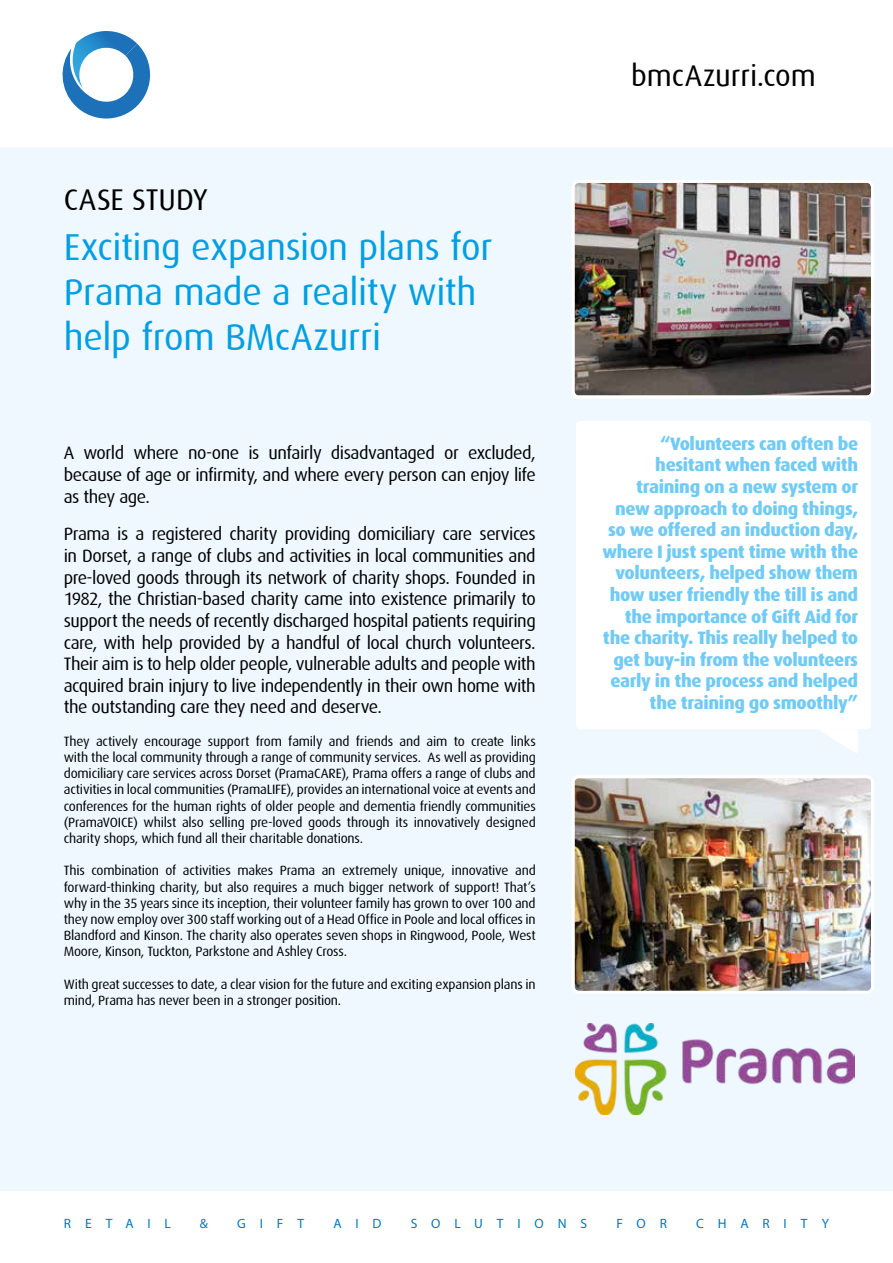
<style>
.page{position:relative;width:893px;height:1263px;background:#fff}
.page>*{position:absolute;margin:0;border:0;box-sizing:border-box;transform-origin:0 0}
.t1{font:37.5px/45px "Dax";letter-spacing:-.01em;color:#009fe3}
.t2{font:30px "Dax";letter-spacing:-.005em;color:#000}
.t3{font:18px/21.6px "Dax";letter-spacing:-.03em;color:#000;text-align:justify}
.t4{font:800 18px/21.6px "Dax";letter-spacing:-.02em;color:#71cbf4;text-align:right}
.t5{font:13.5px/16.2px "Dax";letter-spacing:-.015em;color:#000;text-align:justify}
.t6{font:13.5px "Myriad Pro";letter-spacing:1.025em;color:#0078bf}
.t7{font:700 13.05px/15.6px "DIN";color:#000}
</style>
<div class="page">
<div style="left:0;top:147px;width:893px;height:1044px;background:#eef8fe"></div>
<img style="left:576px;top:184px;width:294px;height:210px">
<div style="left:572px;top:180px;width:302px;height:218px;border:3px solid #fff;border-radius:6px"></div>
<img style="left:576px;top:779px;width:294px;height:211px">
<div style="left:572px;top:775px;width:302px;height:219px;border:3px solid #fff;border-radius:6px"></div>
<div style="left:576px;top:421px;width:295px;height:308px;background:#fff;border-radius:4px"></div>
<svg style="left:818px;top:729px;width:40px;height:25px"></svg>
<svg style="left:62px;top:31px;width:88px;height:88px"></svg>
<img style="left:576px;top:1023px;width:279px;height:92px">
<h2 class="t2" style="left:64px;top:183px;width:146px">CASE STUDY</h2>
<h1 class="t1" style="left:64px;top:224px;width:430px">Exciting expansion plans for<br>Prama made a reality with help from BMcAzurri</h1>
<h3 class="t3" style="left:64px;top:443px;width:474px">A world where no-one is unfairly disadvantaged or excluded, because of age or infirmity, and where every person can enjoy life as they age.</h3>
<p class="t3" style="left:64px;top:524px;width:473px">Prama is a registered charity providing domiciliary care services in Dorset, a range of clubs and activities in local communities and pre-loved goods through its network of charity shops. Founded in 1982, the Christian-based charity came into existence primarily to support the needs of recently discharged hospital patients requiring care, with help provided by a handful of local church volunteers.<br>Their aim is to help older people, vulnerable adults and people with acquired brain injury to live independently in their own home with the outstanding care they need and deserve.</p>
<p class="t5" style="left:64px;top:733px;width:474px">They actively encourage support from family and friends and aim to create links with the local community through a range of community services. As well as providing domiciliary care services across Dorset (PramaCARE), Prama offers a range of clubs and activities in local communities (PramaLIFE), provides an international voice at events and conferences for the human rights of older people and dementia friendly communities (PramaVOICE) whilst also selling pre-loved goods through its innovatively designed charity shops, which fund all their charitable donations.</p>
<p class="t5" style="left:64px;top:863px;width:473px">This combination of activities makes Prama an extremely unique, innovative and forward-thinking charity, but also requires a much bigger network of support! That’s why in the 35 years since its inception, their volunteer family has grown to over 100 and they now employ over 300 staff working out of a Head Office in Poole and local offices in Blandford and Kinson. The charity also operates seven shops in Ringwood, Poole, West Moore, Kinson, Tuckton, Parkstone and Ashley Cross.</p>
<p class="t5" style="left:64px;top:976px;width:473px">With great successes to date, a clear vision for the future and exciting expansion plans in mind, Prama has never been in a stronger position.</p>
<p class="t7" style="left:682px;top:59px;width:110px">CHORLEY NEW RD<br>HORWICH</p>
<h2 class="t2" style="left:631px;top:59px;width:186px">bmcAzurri.com</h2>
<p class="t4" style="left:602px;top:433px;width:257px">“Volunteers can often be hesitant when faced with training on a new system or new approach to doing things, so we offered an induction day, where I just spent time with the volunteers, helped show them how user friendly the till is and the importance of Gift Aid for the charity. This really helped to get buy-in from the volunteers early in the process and helped the training go smoothly”</p>
<p class="t6" style="left:64px;top:1215px;width:109px">RETAIL</p>
<p class="t6" style="left:200px;top:1215px;width:10px">&amp;</p>
<p class="t6" style="left:237px;top:1215px;width:69px">GIFT</p>
<p class="t6" style="left:333px;top:1215px;width:50px">AID</p>
<p class="t6" style="left:411px;top:1215px;width:178px">SOLUTIONS</p>
<p class="t6" style="left:616px;top:1215px;width:52px">FOR</p>
<p class="t6" style="left:696px;top:1215px;width:134px">CHARITY</p>
</div>
